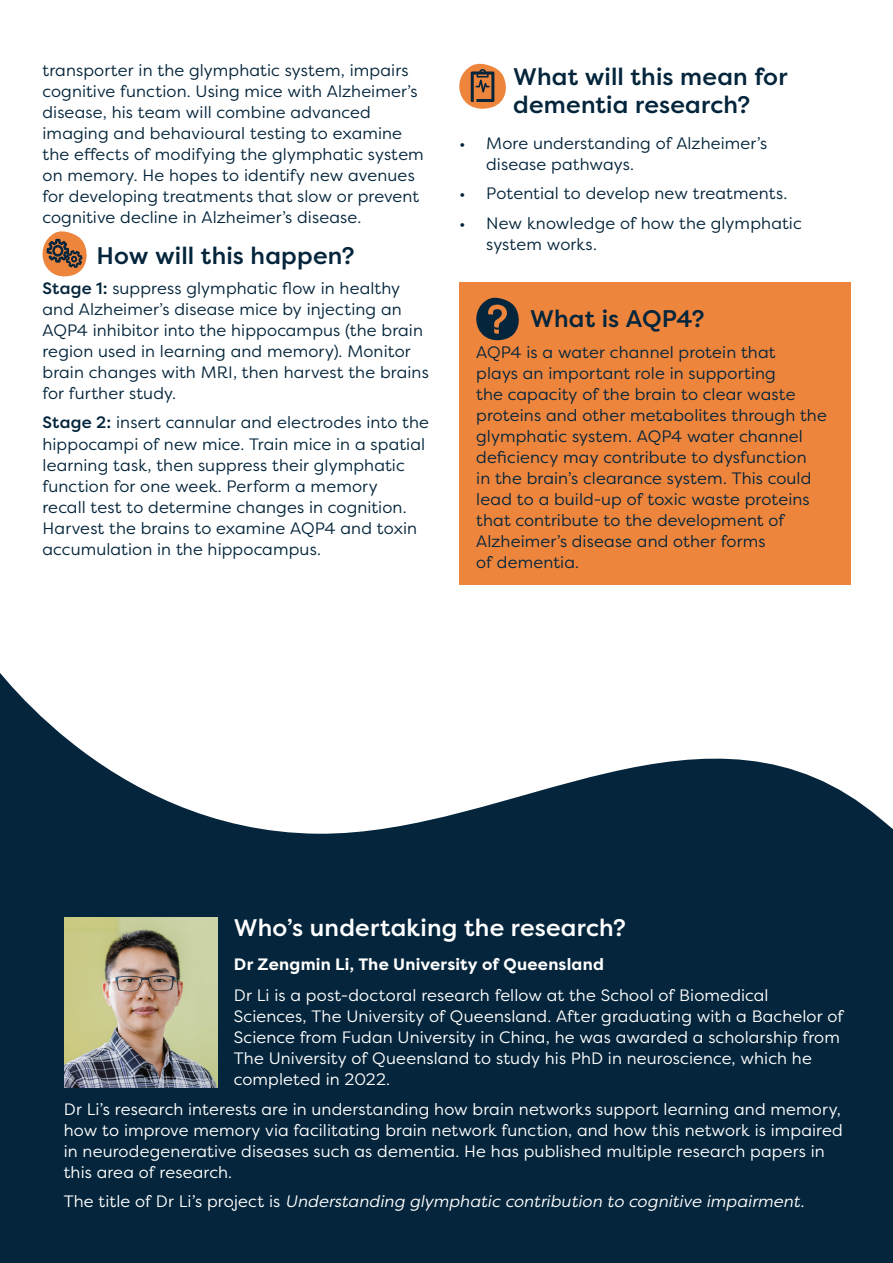
<style>
.page{position:relative;width:893px;height:1263px;background:#fff}
.page>*{position:absolute;margin:0;border:0;box-sizing:border-box;transform-origin:0 0}
.t1{font:500 24px/28.5px "Filson Pro";letter-spacing:.005em;color:#04253b}
.t2{font:500 24px "Filson Pro";letter-spacing:.01em;color:#fff}
.t3{font:16.5px/21px "Filson Pro";letter-spacing:.01em;color:#04253b}
.t4{font:16.5px/21px "Filson Pro";letter-spacing:.01em;color:#fff}
.t5{font:italic 16.5px "Filson Pro";letter-spacing:.01em;color:#fff}
.t6{font:700 16.5px "Filson Pro";letter-spacing:.015em;color:#fff}
.s1{font-weight:500}
.s2{font-style:normal}
</style>
<div class="page">
<svg style="left:42px;top:231px;width:45px;height:46px"></svg>
<svg style="left:459px;top:64px;width:47px;height:45px"></svg>
<svg style="left:0;top:673px;width:893px;height:590px;fill:#04253b"></svg>
<img style="left:65px;top:918px;width:153px;height:170px">
<div style="left:459px;top:282px;width:391px;height:303px;background:#ee853d"></div>
<svg style="left:476px;top:297px;width:43px;height:44px"></svg>
<p class="t3" style="left:43px;top:59px;width:383px">transporter in the glymphatic system, impairs cognitive function. Using mice with Alzheimer’s disease, his team will combine advanced imaging and behavioural testing to examine the effects of modifying the glymphatic system on memory. He hopes to identify new avenues for developing treatments that slow or prevent cognitive decline in Alzheimer’s disease.</p>
<h1 class="t1" style="left:97px;top:241px;width:260px">How will this happen?</h1>
<p class="t3" style="left:43px;top:277px;width:388px"><span class="s1">Stage 1:</span> suppress glymphatic flow in healthy and Alzheimer’s disease mice by injecting an AQP4 inhibitor into the hippocampus (the brain region used in learning and memory). Monitor brain changes with MRI, then harvest the brains for further study.</p>
<p class="t3" style="left:43px;top:412px;width:388px"><span class="s1">Stage 2:</span> insert cannular and electrodes into the hippocampi of new mice. Train mice in a spatial learning task, then suppress their glymphatic function for one week. Perform a memory<br>recall test to determine changes in cognition.<br>Harvest the brains to examine AQP4 and toxin accumulation in the hippocampus.</p>
<h1 class="t1" style="left:513px;top:62px;width:276px">What will this mean for dementia research?</h1>
<p class="t3" style="left:486px;top:132px;width:282px;text-indent:-27px">• More understanding of Alzheimer’s disease pathways.</p>
<p class="t3" style="left:459px;top:183px;width:330px">• Potential to develop new treatments.</p>
<p class="t3" style="left:486px;top:212px;width:317px;text-indent:-27px">• New knowledge of how the glymphatic system works.</p>
<h1 class="t1" style="left:530px;top:303px;width:176px">What is AQP4?</h1>
<p class="t3" style="left:476px;top:341px;width:352px">AQP4 is a water channel protein that<br>plays an important role in supporting<br>the capacity of the brain to clear waste proteins and other metabolites through the glymphatic system. AQP4 water channel deficiency may contribute to dysfunction<br>in the brain’s clearance system. This could lead to a build-up of toxic waste proteins that contribute to the development of Alzheimer’s disease and other forms<br>of dementia.</p>
<h1 class="t2" style="left:234px;top:911px;width:394px">Who’s undertaking the research?</h1>
<p class="t6" style="left:234px;top:953px;width:372px">Dr Zengmin Li, The University of Queensland</p>
<p class="t4" style="left:234px;top:984px;width:611px">Dr Li is a post-doctoral research fellow at the School of Biomedical Sciences, The University of Queensland. After graduating with a Bachelor of Science from Fudan University in China, he was awarded a scholarship from The University of Queensland to study his PhD in neuroscience, which he completed in 2022.</p>
<p class="t4" style="left:64px;top:1098px;width:780px">Dr Li’s research interests are in understanding how brain networks support learning and memory, how to improve memory via facilitating brain network function, and how this network is impaired in neurodegenerative diseases such as dementia. He has published multiple research papers in this area of research.</p>
<p class="t5" style="left:64px;top:1191px;width:742px"><span class="s2">The title of Dr Li’s project is</span> Understanding glymphatic contribution to cognitive impairment.</p>
</div>
